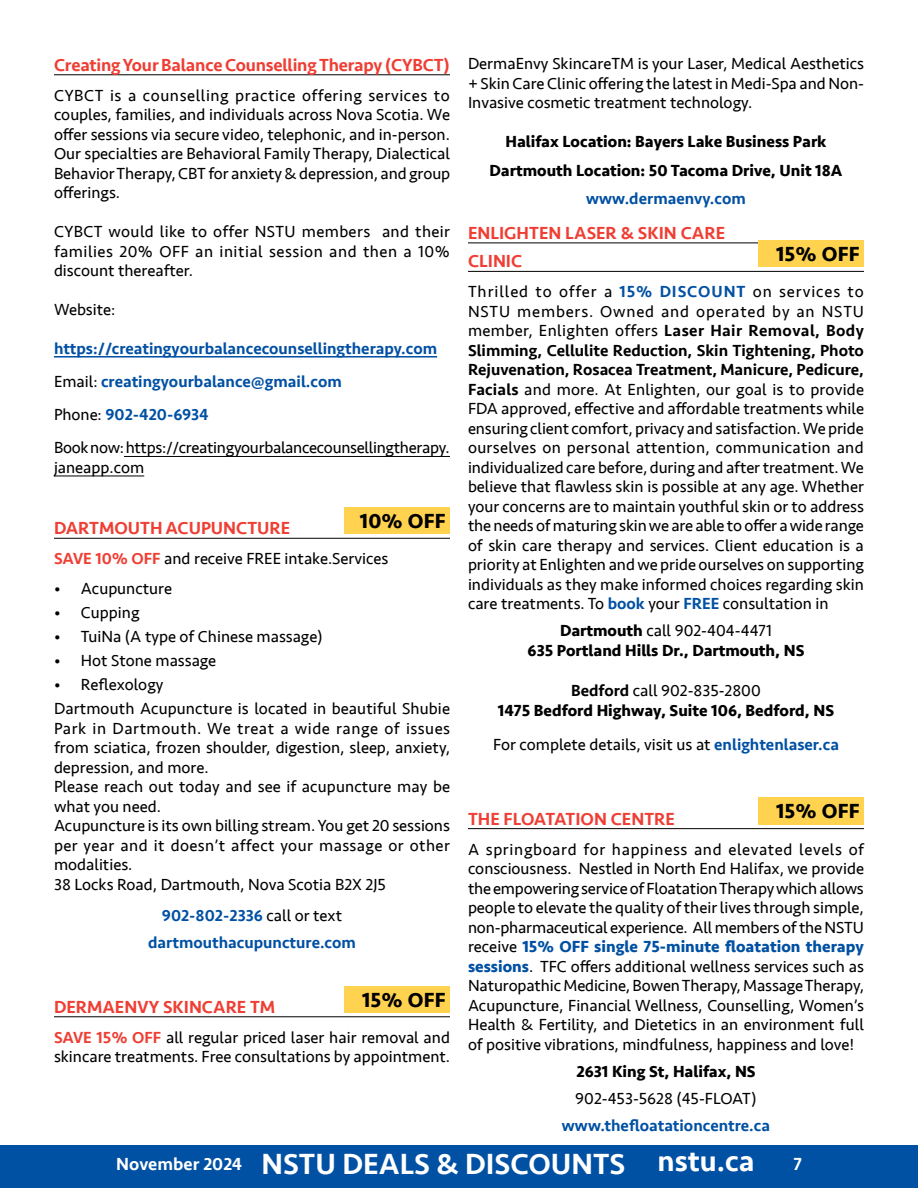
<style>
.page{position:relative;width:918px;height:1188px;background:#fff}
.page>*{position:absolute;margin:0;border:0;box-sizing:border-box;transform-origin:0 0}
.t1{font:500 30px "Seravek";color:#fff}
.t2{font:700 21px "Seravek";letter-spacing:.01em;color:#000}
.t3{font:500 18px/28.5px "Seravek";color:#ef3e33}
.t4{font:500 18px "Seravek";color:#fff}
.t5{font:16.5px/19.5px "Seravek";color:#000;text-align:justify}
.t6{font:500 16.5px/33px "Seravek";color:#0050a3}
.t7{font:700 16.5px/19.5px "Seravek";color:#000;text-align:center}
.s1{font-weight:400;color:#000}
.s2{font-weight:500;color:#ef3e33}
.s3{font-weight:500;color:#0050a3}
.s4{font-weight:500}
.s5{font-weight:400}
.s6{font-weight:700;color:#0050a3}
.s7{font-size:18px}
</style>
<div class="page">
<div style="left:0;top:1145px;width:918px;height:43px;background:#0050a3"></div>
<hr style="left:54px;top:74px;width:396px;height:1px;background:#000">
<hr style="left:54px;top:356px;width:383px;height:2px;background:#0050a3">
<hr style="left:124px;top:456px;width:326px;height:1px;background:#000">
<hr style="left:54px;top:476px;width:90px;height:1px;background:#000">
<hr style="left:54px;top:538px;width:396px;height:1px;background:#000">
<hr style="left:54px;top:1016px;width:396px;height:1px;background:#000">
<div style="left:344px;top:507px;width:106px;height:27px;background:#ffd24f"></div>
<div style="left:344px;top:986px;width:106px;height:27px;background:#ffd24f"></div>
<hr style="left:468px;top:243px;width:396px;height:1px;background:#000">
<hr style="left:468px;top:271px;width:396px;height:1px;background:#000">
<hr style="left:468px;top:828px;width:396px;height:1px;background:#000">
<div style="left:758px;top:240px;width:106px;height:27px;background:#ffd24f"></div>
<div style="left:758px;top:798px;width:106px;height:27px;background:#ffd24f"></div>
<p class="t3" style="left:54px;top:51px;width:398px">Creating Your Balance Counselling Therapy (CYBCT)</p>
<p class="t5" style="left:54px;top:85px;width:398px">CYBCT is a counselling practice offering services to couples, families, and individuals across Nova Scotia. We offer sessions via secure video, telephonic, and in-person.<br>Our specialties are Behavioral Family Therapy, Dialectical Behavior Therapy, CBT for anxiety &amp; depression, and group offerings.</p>
<p class="t5" style="left:54px;top:222px;width:398px">CYBCT would like to offer NSTU members and their families 20% OFF an initial session and then a 10% discount thereafter.</p>
<p class="t5" style="left:54px;top:300px;width:63px">Website:</p>
<p class="t6" style="left:54px;top:332px;width:397px">https://creatingyourbalancecounsellingtherapy.com <span class="s1">Email:</span> creatingyourbalance@gmail.com<br><span class="s1">Phone:</span> 902-420-6934<br><span class="s1">Book now: https://creatingyourbalancecounsellingtherapy.</span></p>
<p class="t5" style="left:54px;top:457px;width:92px">janeapp.com</p>
<p class="t3" style="left:54px;top:514px;width:238px">DARTMOUTH ACUPUNCTURE</p>
<p class="t2" style="left:360px;top:504px;width:87px">10% OFF</p>
<p class="t5" style="left:54px;top:549px;width:336px"><span class="s2">SAVE 10% OFF</span> and receive FREE intake.Services</p>
<p class="t5" style="left:54px;top:579px;width:120px">• Acupuncture</p>
<p class="t5" style="left:54px;top:603px;width:87px">• Cupping</p>
<p class="t5" style="left:54px;top:627px;width:270px">• TuiNa (A type of Chinese massage)</p>
<p class="t5" style="left:54px;top:651px;width:164px">• Hot Stone massage</p>
<p class="t5" style="left:54px;top:673px;width:398px;line-height:24px">• Reflexology<br>Dartmouth Acupuncture is located in beautiful Shubie</p>
<p class="t5" style="left:54px;top:718px;width:398px;text-align:left">Park in Dartmouth. We treat a wide range of issues from sciatica, frozen shoulder, digestion, sleep, anxiety, depression, and more.<br>Please reach out today and see if acupuncture may be what you need.<br>Acupuncture is its own billing stream. You get 20 sessions per year and it doesn’t affect your massage or other modalities.<br>38 Locks Road, Dartmouth, Nova Scotia B2X 2J5</p>
<p class="t6" style="left:148px;top:902px;width:209px;line-height:27px;text-align:center">902-802-2336 <span class="s1">call or text </span>dartmouthacupuncture.com</p>
<p class="t3" style="left:54px;top:993px;width:223px">DERMAENVY SKINCARE TM</p>
<p class="t2" style="left:362px;top:983px;width:85px">15% OFF</p>
<p class="t5" style="left:54px;top:1027px;width:398px"><span class="s2">SAVE 15% OFF</span> all regular priced laser hair removal and skincare treatments. Free consultations by appointment.</p>
<p class="t5" style="left:468px;top:54px;width:398px">DermaEnvy SkincareTM is your Laser, Medical Aesthetics + Skin Care Clinic offering the latest in Medi-Spa and Non-Invasive cosmetic treatment technology.</p>
<p class="t7" style="left:490px;top:127px;width:354px;line-height:28.5px">Halifax Location: Bayers Lake Business Park<br>Dartmouth Location: 50 Tacoma Drive, Unit 18A</p>
<p class="t6" style="left:586px;top:182px;width:161px">www.dermaenvy.com</p>
<p class="t3" style="left:468px;top:219px;width:259px">ENLIGHTEN LASER &amp; SKIN CARE<br>CLINIC</p>
<p class="t2" style="left:776px;top:237px;width:85px">15% OFF</p>
<p class="t5" style="left:468px;top:282px;width:398px">Thrilled to offer a <span class="s3">15% DISCOUNT</span> on services to NSTU members. Owned and operated by an NSTU member, Enlighten offers <span class="s4">Laser Hair Removal, Body Slimming, Cellulite Reduction, Skin Tightening, Photo Rejuvenation, Rosacea Treatment, Manicure, Pedicure, Facials</span> and more. At Enlighten, our goal is to provide FDA approved, effective and affordable treatments while ensuring client comfort, privacy and satisfaction. We pride ourselves on personal attention, communication and individualized care before, during and after treatment. We believe that flawless skin is possible at any age. Whether your concerns are to maintain youthful skin or to address the needs of maturing skin we are able to offer a wide range of skin care therapy and services. Client education is a priority at Enlighten and we pride ourselves on supporting individuals as they make informed choices regarding skin care treatments. To <span class="s3">book</span> your <span class="s3">FREE</span> consultation in</p>
<p class="t7" style="left:528px;top:621px;width:278px">Dartmouth <span class="s5">call 902-404-4471<br></span>635 Portland Hills Dr., Dartmouth, NS</p>
<p class="t7" style="left:498px;top:681px;width:338px"><span class="s4">Bedford</span> <span class="s5">call 902-835-2800<br></span>1475 Bedford Highway, Suite 106, Bedford, NS</p>
<p class="t5" style="left:493px;top:735px;width:347px">For complete details, visit us at <span class="s3">enlightenlaser.ca</span></p>
<p class="t3" style="left:468px;top:804px;width:208px">THE FLOATATION CENTRE</p>
<p class="t2" style="left:776px;top:795px;width:85px">15% OFF</p>
<p class="t5" style="left:468px;top:839px;width:398px">A springboard for happiness and elevated levels of consciousness. Nestled in North End Halifax, we provide the empowering service of Floatation Therapy which allows people to elevate the quality of their lives through simple, non-pharmaceutical experience. All members of the NSTU receive <span class="s6">15% OFF single 75-minute floatation therapy sessions</span>. TFC offers additional wellness services such as Naturopathic Medicine, Bowen Therapy, Massage Therapy, Acupuncture, Financial Wellness, Counselling, Women’s Health &amp; Fertility, and Dietetics in an environment full of positive vibrations, mindfulness, happiness and love!</p>
<p class="t7" style="left:576px;top:1061px;width:181px">2631 King St, Halifax, NS</p>
<p class="t5" style="left:575px;top:1088px;width:183px">902-453-5628 (45-FLOAT)</p>
<p class="t6" style="left:562px;top:1109px;width:210px">www.thefloatationcentre.ca</p>
<h1 class="t1" style="left:116px;top:1146px;width:640px"><span class="s7">November 2024</span> NSTU DEALS &amp; DISCOUNTS nstu.ca</h1>
<p class="t4" style="left:793px;top:1153px;width:10px">7</p>
</div>
